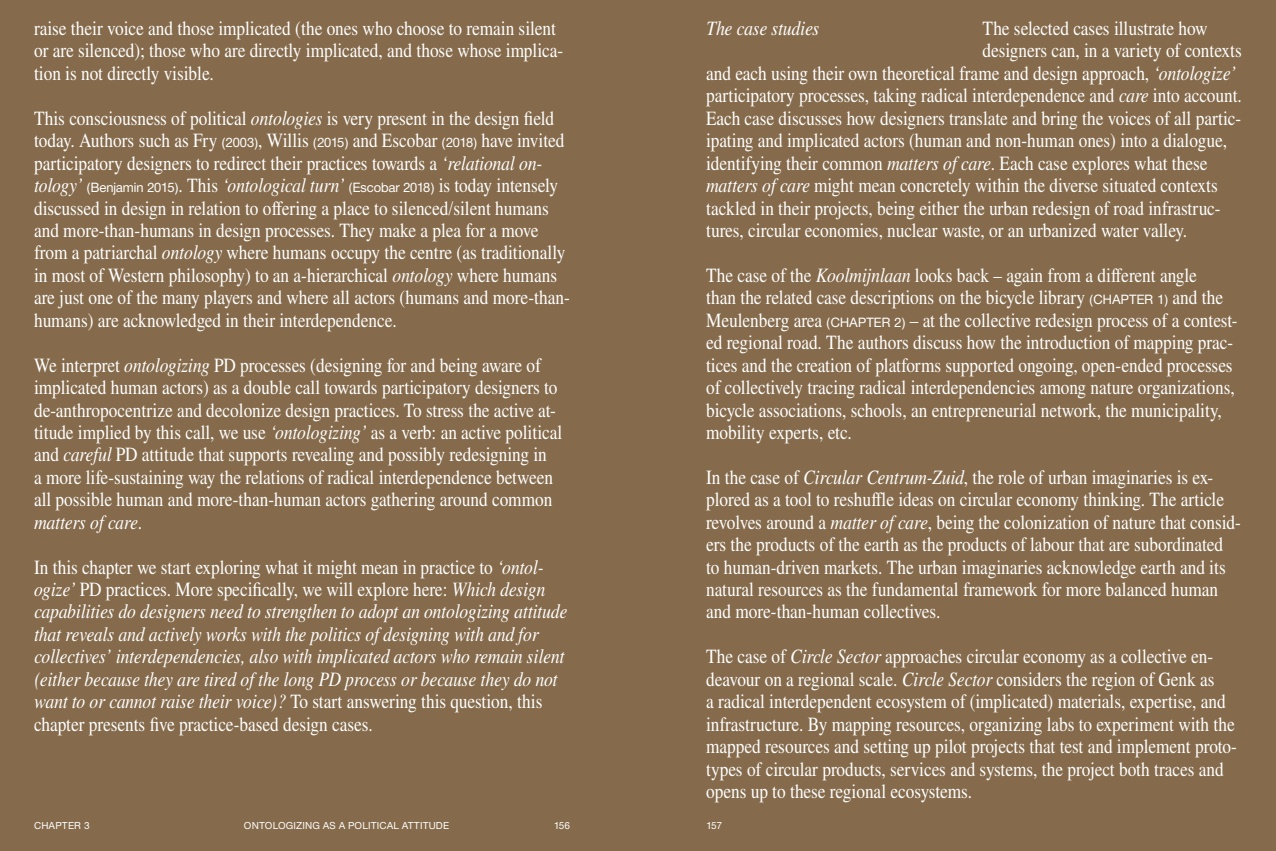
<style>
.page{position:relative;width:1276px;height:851px;background:#fff}
.page>*{position:absolute;margin:0;border:0;box-sizing:border-box;transform-origin:0 0}
.t1{font:20.1px/22.5px "Nimbus Rom No 9 L";color:#fff;scale:.86 1}
.t2{font:italic 20.1px/22.4px "Nimbus Rom No 9 L";color:#fff;scale:.86 1}
.t3{font:500 13.95px "Nimbus Sans Novus DOT";color:#fff}
.t4{font:500 10.5px "Nimbus Sans Novus TOT";letter-spacing:.015em;color:#fff}
.s1{font-style:italic}
.s2{font-family:"Nimbus Sans Novus DOT";font-weight:500;font-size:13.95px}
.s3{font-family:"Nimbus Rom No 9 L";font-weight:400;font-style:italic;font-size:20.1px}
.s4{font-family:"Nimbus Rom No 9 L";font-weight:400;font-size:20.1px}
.s5{font-style:normal}
</style>
<div class="page">
<div style="left:0;top:0;width:1276px;height:850px;background:#856b4c"></div>
<p class="t1" style="left:34px;top:16px;width:617px">raise their voice and those implicated (the ones who choose to remain silent or are silenced); those who are directly implicated, and those whose implica&shy;tion is not directly visible.</p>
<p class="t1" style="left:34px;top:106px;width:618px">This consciousness of political <span class="s1">ontologies</span> is very present in the design field today. Authors such as Fry <span class="s2">(2003)</span>, Willis <span class="s2">(2015)</span> and Escobar <span class="s2">(2018)</span> have invited participatory designers to redirect their practices towards a <span class="s1">‘relational on-</span></p>
<p class="t3" style="left:34px;top:179px;width:526px"><span class="s3">tology’</span> (Benjamin 2015)<span class="s4">. This</span> <span class="s3">‘ontological turn’</span> (Escobar 2018) <span class="s4">is today intensely</span></p>
<p class="t1" style="left:34px;top:196px;width:624px">discussed in design in relation to offering a place to silenced/silent humans and more-than-humans in design processes. They make a plea for a move from a patriarchal <span class="s1">ontology</span> where humans occupy the centre (as traditionally in most of Western philosophy) to an a-hierarchical <span class="s1">ontology</span> where humans are just one of the many players and where all actors (humans and more-than&shy;humans) are acknowledged in their interdependence.</p>
<p class="t1" style="left:34px;top:353px;width:615px">We interpret <span class="s1">ontologizing</span> PD processes (designing for and being aware of implicated human actors) as a double call towards participatory designers to de-anthropocentrize and decolonize design practices. To stress the active at&shy;titude implied by this call, we use <span class="s1">‘ontologizing’</span> as a verb: an active political and <span class="s1">careful</span> PD attitude that supports revealing and possibly redesigning in<br>a more life-sustaining way the relations of radical interdependence between all possible human and more-than-human actors gathering around common <span class="s1">matters of care</span>.</p>
<p class="t2" style="left:34px;top:555px;width:621px"><span class="s5">In this chapter we start exploring what it might mean in practice to</span> ‘ontol&shy;ogize’ <span class="s5">PD practices. More specifically, we will explore here:</span> Which design capabilities do designers need to strengthen to adopt an ontologizing attitude that reveals and actively works with the politics of designing with and for collectives’ interdependencies, also with implicated actors who remain silent (either because they are tired of the long PD process or because they do not want to or cannot raise their voice)? <span class="s5">To start answering this question, this chapter presents five practice-based design cases.</span></p>
<p class="t4" style="left:34px;top:819px;width:57px">CHAPTER 3</p>
<p class="t4" style="left:244px;top:819px;width:207px">ONTOLOGIZING AS A POLITICAL ATTITUDE</p>
<p class="t4" style="left:553px;top:819px;width:18px">156</p>
<p class="t1" style="left:982px;top:16px;width:263px">The selected cases illustrate how</p>
<p class="t1" style="left:982px;top:39px;width:303px">designers can, in a variety of contexts</p>
<p class="t1" style="left:706px;top:61px;width:617px">and each using their own theoretical frame and design approach, <span class="s1">‘ontologize’</span></p>
<p class="t1" style="left:706px;top:84px;width:624px">participatory processes, taking radical interdependence and <span class="s1">care</span> into account.</p>
<p class="t1" style="left:706px;top:106px;width:623px">Each case discusses how designers translate and bring the voices of all partic-</p>
<p class="t1" style="left:706px;top:128px;width:607px">ipating and implicated actors (human and non-human ones) into a dialogue,</p>
<p class="t1" style="left:706px;top:151px;width:584px">identifying their common <span class="s1">matters of care</span>. Each case explores what these</p>
<p class="t1" style="left:706px;top:173px;width:596px"><span class="s1">matters of care</span> might mean concretely within the diverse situated contexts</p>
<p class="t1" style="left:706px;top:196px;width:600px">tackled in their projects, being either the urban redesign of road infrastruc-</p>
<p class="t1" style="left:706px;top:218px;width:561px">tures, circular economies, nuclear waste, or an urbanized water valley.</p>
<p class="t1" style="left:706px;top:263px;width:572px">The case of the <span class="s1">Koolmijnlaan</span> looks back – again from a different angle</p>
<p class="t1" style="left:706px;top:285px;width:603px">than the related case descriptions on the bicycle library <span class="s2">(CHAPTER 1)</span> and the</p>
<p class="t1" style="left:706px;top:308px;width:619px">Meulenberg area <span class="s2">(CHAPTER 2)</span> – at the collective redesign process of a contest&shy;ed regional road. The authors discuss how the introduction of mapping prac&shy;tices and the creation of platforms supported ongoing, open-ended processes of collectively tracing radical interdependencies among nature organizations, bicycle associations, schools, an entrepreneurial network, the municipality, mobility experts, etc.</p>
<p class="t1" style="left:706px;top:465px;width:623px">In the case of <span class="s1">Circular Centrum-Zuid</span>, the role of urban imaginaries is ex&shy;plored as a tool to reshuffle ideas on circular economy thinking. The article revolves around a <span class="s1">matter of care</span>, being the colonization of nature that consid&shy;ers the products of the earth as the products of labour that are subordinated to human-driven markets. The urban imaginaries acknowledge earth and its natural resources as the fundamental framework for more balanced human and more-than-human collectives.</p>
<p class="t1" style="left:706px;top:644px;width:619px">The case of <span class="s1">Circle Sector</span> approaches circular economy as a collective en&shy;deavour on a regional scale. <span class="s1">Circle Sector</span> considers the region of Genk as<br>a radical interdependent ecosystem of (implicated) materials, expertise, and infrastructure. By mapping resources, organizing labs to experiment with the mapped resources and setting up pilot projects that test and implement proto&shy;types of circular products, services and systems, the project both traces and opens up to these regional ecosystems.</p>
<p class="t2" style="left:706px;top:17px;width:133px">The case studies</p>
<p class="t4" style="left:706px;top:819px;width:17px">157</p>
</div>
